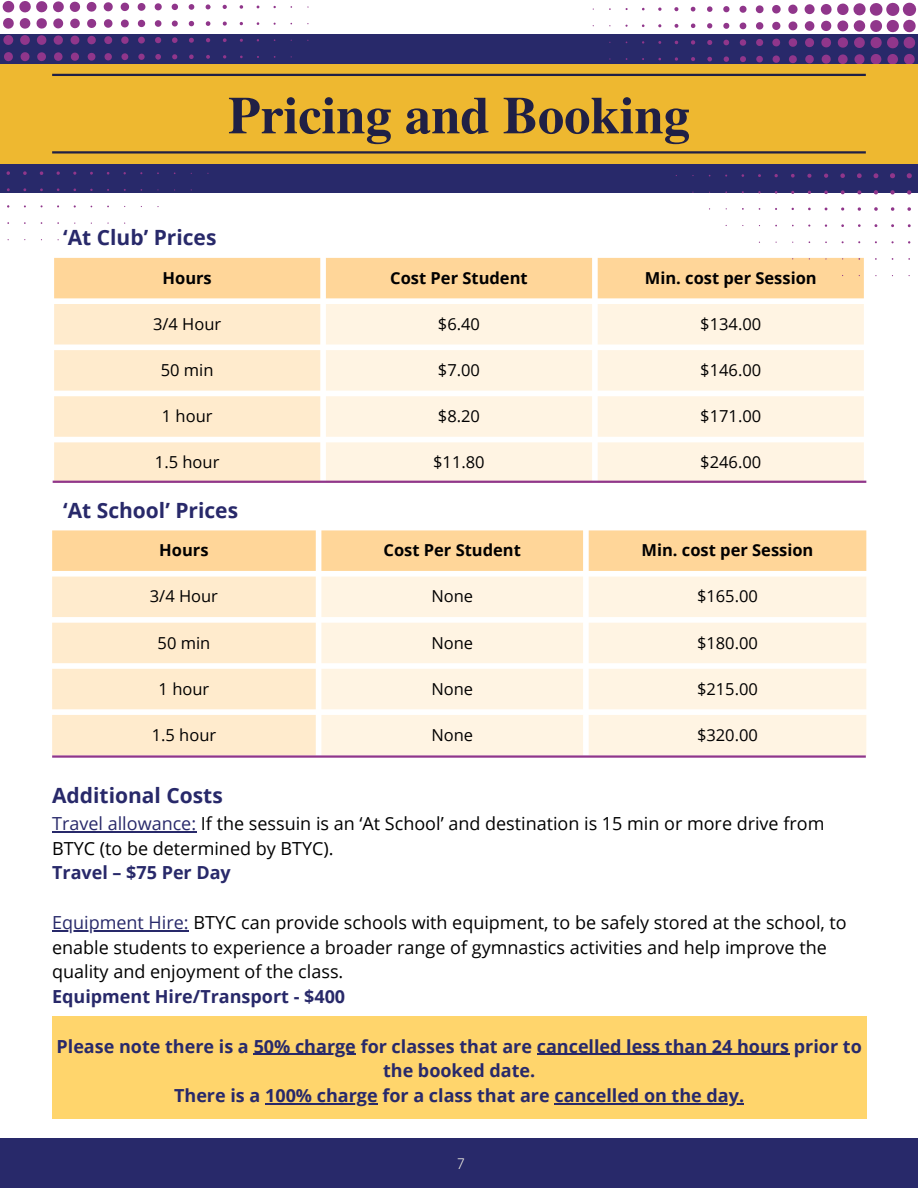
<style>
.page{position:relative;width:918px;height:1188px;background:#fff}
.page>*{position:absolute;margin:0;border:0;box-sizing:border-box;transform-origin:0 0}
.t1{font:700 52.65px "Te X Gyre Termes";color:#202045}
.t2{font:700 21px "Open Sans";color:#28296a}
.t3{font:18px/24.8px "Open Sans";color:#000}
.t4{font:700 18px/24.8px "Open Sans";color:#28296a;text-align:center}
.t5{font:16.5px "Open Sans";color:#000}
.t6{font:700 16.5px "Open Sans";color:#000}
.t7{font:300 15.15px "MADE Evolve Sans";color:#f4f1e4}
.s1{color:#28296a}
</style>
<div class="page">
<div style="left:54px;top:258px;width:810px;height:40px;background:#ffd699"></div>
<svg style="left:54px;top:304px;width:266px;height:177px;fill:#ffebcd"></svg>
<svg style="left:326px;top:304px;width:538px;height:177px;fill:#fff4e3"></svg>
<div style="left:52px;top:530px;width:814px;height:41px;background:#ffd699"></div>
<svg style="left:52px;top:577px;width:264px;height:178px;fill:#ffebcd"></svg>
<svg style="left:321px;top:577px;width:545px;height:178px;fill:#fff4e3"></svg>
<div style="left:0;top:34px;width:918px;height:159px;background:#28296a"></div>
<svg style="left:788px;top:5px;width:10px;height:9px"></svg>
<svg style="left:788px;top:21px;width:9px;height:9px"></svg>
<svg style="left:804px;top:2px;width:113px;height:62px"></svg>
<svg style="left:772px;top:5px;width:9px;height:9px"></svg>
<svg style="left:788px;top:38px;width:9px;height:9px"></svg>
<svg style="left:772px;top:22px;width:8px;height:8px"></svg>
<svg style="left:789px;top:55px;width:8px;height:8px"></svg>
<svg style="left:772px;top:38px;width:8px;height:8px"></svg>
<svg style="left:756px;top:5px;width:8px;height:8px"></svg>
<svg style="left:756px;top:22px;width:8px;height:8px"></svg>
<svg style="left:773px;top:55px;width:7px;height:8px"></svg>
<svg style="left:756px;top:39px;width:7px;height:7px"></svg>
<svg style="left:740px;top:6px;width:7px;height:7px"></svg>
<svg style="left:740px;top:22px;width:6px;height:7px"></svg>
<svg style="left:756px;top:56px;width:7px;height:6px"></svg>
<svg style="left:740px;top:39px;width:6px;height:7px"></svg>
<svg style="left:723px;top:6px;width:7px;height:6px"></svg>
<svg style="left:723px;top:23px;width:6px;height:6px"></svg>
<svg style="left:740px;top:56px;width:6px;height:6px"></svg>
<svg style="left:723px;top:40px;width:6px;height:5px"></svg>
<svg style="left:707px;top:6px;width:6px;height:6px"></svg>
<svg style="left:724px;top:56px;width:5px;height:6px"></svg>
<svg style="left:707px;top:23px;width:5px;height:5px"></svg>
<svg style="left:907px;top:173px;width:5px;height:5px"></svg>
<svg style="left:707px;top:40px;width:5px;height:5px"></svg>
<svg style="left:890px;top:173px;width:5px;height:5px"></svg>
<svg style="left:874px;top:173px;width:4px;height:5px"></svg>
<svg style="left:691px;top:7px;width:4px;height:5px"></svg>
<svg style="left:857px;top:173px;width:5px;height:5px"></svg>
<svg style="left:707px;top:57px;width:5px;height:5px"></svg>
<svg style="left:691px;top:24px;width:4px;height:4px"></svg>
<svg style="left:840px;top:173px;width:5px;height:5px"></svg>
<svg style="left:824px;top:173px;width:4px;height:5px"></svg>
<svg style="left:874px;top:190px;width:4px;height:4px"></svg>
<svg style="left:890px;top:190px;width:5px;height:5px"></svg>
<svg style="left:691px;top:40px;width:4px;height:5px"></svg>
<svg style="left:907px;top:190px;width:4px;height:5px"></svg>
<svg style="left:691px;top:57px;width:4px;height:4px"></svg>
<svg style="left:807px;top:174px;width:4px;height:4px"></svg>
<svg style="left:674px;top:7px;width:4px;height:4px"></svg>
<svg style="left:857px;top:190px;width:4px;height:4px"></svg>
<svg style="left:674px;top:24px;width:5px;height:4px"></svg>
<svg style="left:841px;top:190px;width:4px;height:4px"></svg>
<svg style="left:791px;top:174px;width:4px;height:4px"></svg>
<svg style="left:874px;top:207px;width:4px;height:4px"></svg>
<svg style="left:824px;top:191px;width:4px;height:3px"></svg>
<svg style="left:907px;top:207px;width:4px;height:4px"></svg>
<svg style="left:891px;top:207px;width:3px;height:4px"></svg>
<svg style="left:858px;top:207px;width:3px;height:4px"></svg>
<svg style="left:675px;top:57px;width:3px;height:4px"></svg>
<svg style="left:658px;top:8px;width:4px;height:3px"></svg>
<svg style="left:841px;top:207px;width:3px;height:4px"></svg>
<svg style="left:3px;top:0;width:44px;height:29px"></svg>
<svg style="left:3px;top:35px;width:11px;height:10px"></svg>
<svg style="left:20px;top:35px;width:10px;height:10px"></svg>
<svg style="left:87px;top:2px;width:9px;height:10px"></svg>
<svg style="left:53px;top:1px;width:27px;height:28px"></svg>
<svg style="left:37px;top:35px;width:10px;height:10px"></svg>
<svg style="left:54px;top:35px;width:9px;height:10px"></svg>
<svg style="left:103px;top:2px;width:10px;height:9px"></svg>
<svg style="left:87px;top:19px;width:10px;height:9px"></svg>
<svg style="left:4px;top:52px;width:9px;height:10px"></svg>
<svg style="left:20px;top:52px;width:10px;height:10px"></svg>
<svg style="left:70px;top:36px;width:9px;height:9px"></svg>
<svg style="left:37px;top:52px;width:9px;height:10px"></svg>
<svg style="left:104px;top:19px;width:9px;height:9px"></svg>
<svg style="left:54px;top:52px;width:9px;height:9px"></svg>
<svg style="left:121px;top:2px;width:8px;height:9px"></svg>
<svg style="left:87px;top:36px;width:9px;height:9px"></svg>
<svg style="left:71px;top:53px;width:8px;height:8px"></svg>
<svg style="left:104px;top:36px;width:8px;height:8px"></svg>
<svg style="left:121px;top:20px;width:8px;height:8px"></svg>
<svg style="left:87px;top:53px;width:8px;height:8px"></svg>
<svg style="left:138px;top:3px;width:7px;height:8px"></svg>
<svg style="left:121px;top:36px;width:8px;height:8px"></svg>
<svg style="left:138px;top:20px;width:8px;height:7px"></svg>
<svg style="left:105px;top:53px;width:7px;height:7px"></svg>
<svg style="left:155px;top:3px;width:7px;height:7px"></svg>
<div style="left:121px;top:53px;width:8px;height:7px;background:#90368b;border-radius:50%"></div>
<div style="left:138px;top:36px;width:7px;height:8px;background:#90368b;border-radius:3px"></div>
<svg style="left:155px;top:20px;width:6px;height:7px"></svg>
<svg style="left:172px;top:4px;width:6px;height:6px"></svg>
<svg style="left:138px;top:54px;width:7px;height:6px"></svg>
<svg style="left:155px;top:37px;width:6px;height:6px"></svg>
<svg style="left:171px;top:20px;width:7px;height:7px"></svg>
<svg style="left:155px;top:54px;width:6px;height:6px"></svg>
<svg style="left:189px;top:4px;width:5px;height:6px"></svg>
<svg style="left:172px;top:37px;width:6px;height:6px"></svg>
<svg style="left:189px;top:21px;width:5px;height:5px"></svg>
<svg style="left:172px;top:54px;width:5px;height:5px"></svg>
<svg style="left:206px;top:4px;width:5px;height:6px"></svg>
<svg style="left:189px;top:38px;width:5px;height:5px"></svg>
<svg style="left:206px;top:21px;width:4px;height:5px"></svg>
<svg style="left:189px;top:54px;width:5px;height:5px"></svg>
<svg style="left:222px;top:5px;width:5px;height:4px"></svg>
<svg style="left:206px;top:38px;width:4px;height:4px"></svg>
<svg style="left:223px;top:22px;width:4px;height:4px"></svg>
<svg style="left:206px;top:55px;width:4px;height:4px"></svg>
<svg style="left:223px;top:38px;width:4px;height:4px"></svg>
<svg style="left:23px;top:171px;width:4px;height:4px"></svg>
<svg style="left:40px;top:171px;width:3px;height:4px"></svg>
<svg style="left:7px;top:171px;width:3px;height:4px"></svg>
<svg style="left:240px;top:5px;width:3px;height:4px"></svg>
<div style="left:0;top:64px;width:918px;height:100px;background:#eeb830"></div>
<hr style="left:52px;top:151px;width:814px;height:3px;background:#202045">
<hr style="left:52px;top:74px;width:814px;height:2px;background:#202045">
<hr style="left:53px;top:481px;width:813px;height:2px;background:#90368b">
<hr style="left:52px;top:755px;width:814px;height:3px;background:#90368b">
<div style="left:0;top:1138px;width:918px;height:50px;background:#28296a"></div>
<div style="left:52px;top:1016px;width:814px;height:103px;background:#ffd56c"></div>
<hr style="left:52px;top:831px;width:144px;height:1px;background:#28296a">
<hr style="left:52px;top:930px;width:137px;height:1px;background:#28296a">
<hr style="left:254px;top:1054px;width:102px;height:1px;background:#28296a">
<hr style="left:537px;top:1054px;width:252px;height:1px;background:#28296a">
<hr style="left:265px;top:1103px;width:113px;height:1px;background:#28296a">
<hr style="left:555px;top:1103px;width:189px;height:1px;background:#28296a">
<p class="t1" style="left:228px;top:74px;width:463px">Pricing and Booking</p>
<p class="t2" style="left:63px;top:223px;width:155px">‘At Club’ Prices</p>
<p class="t6" style="left:163px;top:266px;width:51px">Hours</p>
<p class="t6" style="left:390px;top:266px;width:139px">Cost Per Student</p>
<p class="t6" style="left:645px;top:266px;width:173px">Min. cost per Session</p>
<h1 class="t5" style="left:153px;top:312px;width:70px">3/4 Hour</h1>
<p class="t5" style="left:438px;top:312px;width:44px">$6.40</p>
<h2 class="t5" style="left:700px;top:312px;width:62px">$134.00</h2>
<p class="t5" style="left:161px;top:358px;width:54px">50 min</p>
<p class="t5" style="left:438px;top:358px;width:44px">$7.00</p>
<p class="t5" style="left:700px;top:358px;width:62px">$146.00</p>
<p class="t5" style="left:162px;top:405px;width:52px">1 hour</p>
<p class="t5" style="left:438px;top:405px;width:44px">$8.20</p>
<p class="t5" style="left:700px;top:405px;width:62px">$171.00</p>
<p class="t5" style="left:155px;top:451px;width:66px">1.5 hour</p>
<p class="t5" style="left:433px;top:451px;width:53px">$11.80</p>
<p class="t5" style="left:700px;top:451px;width:62px">$246.00</p>
<p class="t2" style="left:63px;top:495px;width:176px">‘At School’ Prices</p>
<p class="t6" style="left:159px;top:539px;width:51px">Hours</p>
<p class="t6" style="left:384px;top:539px;width:139px">Cost Per Student</p>
<p class="t6" style="left:642px;top:539px;width:173px">Min. cost per Session</p>
<p class="t5" style="left:150px;top:585px;width:70px">3/4 Hour</p>
<p class="t5" style="left:431px;top:585px;width:43px">None</p>
<p class="t5" style="left:697px;top:585px;width:62px">$165.00</p>
<p class="t5" style="left:158px;top:631px;width:54px">50 min</p>
<h2 class="t5" style="left:431px;top:631px;width:43px">None</h2>
<p class="t5" style="left:697px;top:631px;width:62px">$180.00</p>
<p class="t5" style="left:159px;top:677px;width:52px">1 hour</p>
<p class="t5" style="left:431px;top:677px;width:43px">None</p>
<p class="t5" style="left:697px;top:677px;width:62px">$215.00</p>
<p class="t5" style="left:152px;top:723px;width:66px">1.5 hour</p>
<p class="t5" style="left:431px;top:723px;width:43px">None</p>
<p class="t5" style="left:697px;top:723px;width:62px">$320.00</p>
<p class="t2" style="left:52px;top:780px;width:172px">Additional Costs</p>
<p class="t3" style="left:52px;top:810px;width:774px"><span class="s1">Travel allowance:</span> If the sessuin is an ‘At School’ and destination is 15 min or more drive from<br>BTYC (to be determined by BTYC).</p>
<p class="t4" style="left:52px;top:860px;width:180px">Travel – $75 Per Day</p>
<p class="t3" style="left:52px;top:909px;width:796px"><span class="s1">Equipment Hire:</span> BTYC can provide schools with equipment, to be safely stored at the school, to enable students to experience a broader range of gymnastics activities and help improve the quality and enjoyment of the class.</p>
<p class="t4" style="left:52px;top:984px;width:295px">Equipment Hire/Transport - $400</p>
<p class="t4" style="left:57px;top:1033px;width:807px">Please note there is a 50% charge for classes that are cancelled less than 24 hours prior to</p>
<p class="t4" style="left:174px;top:1058px;width:572px">the booked date.<br>There is a 100% charge for a class that are cancelled on the day.</p>
<p class="t7" style="left:457px;top:1155px;width:9px">7</p>
</div>
